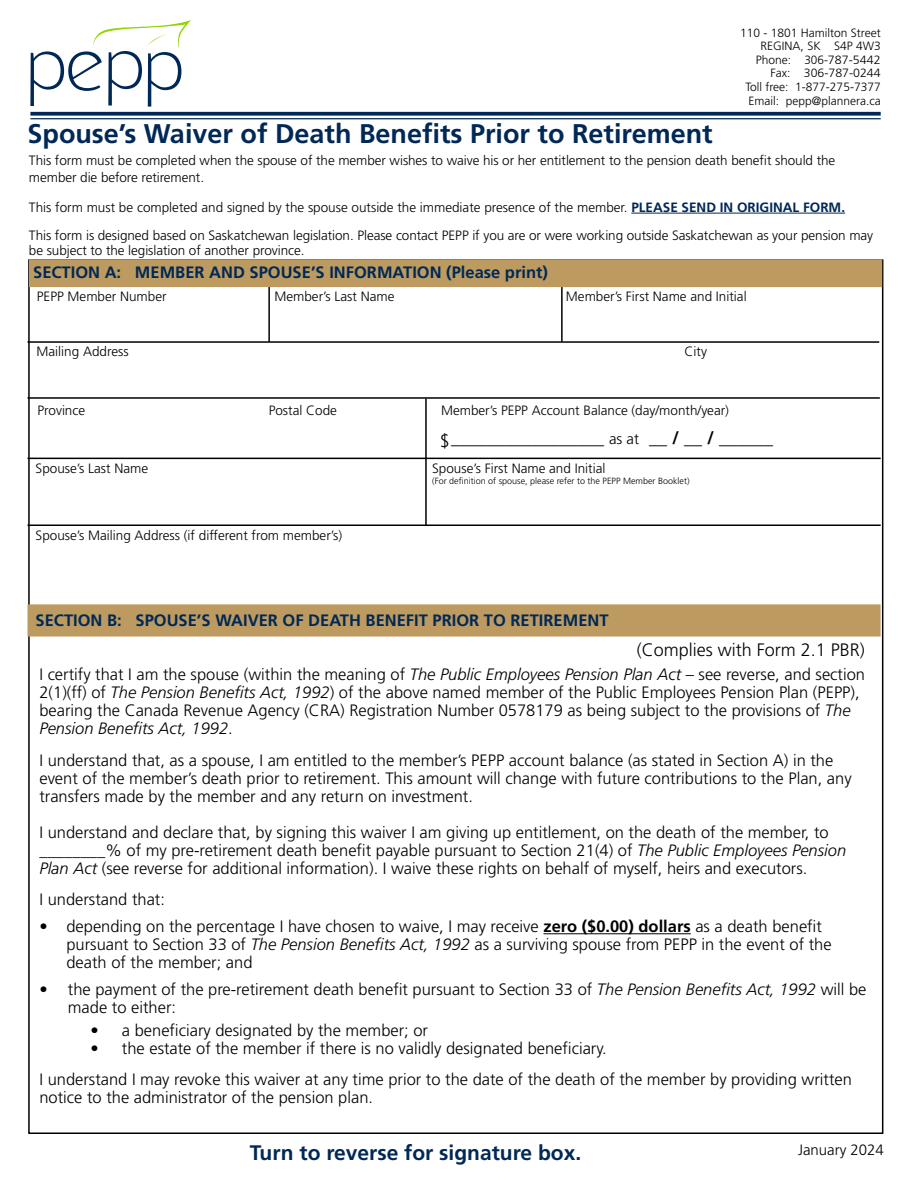
<style>
.page{position:relative;width:918px;height:1188px;background:#fff}
.page>*{position:absolute;margin:0;border:0;box-sizing:border-box;transform-origin:0 0}
.t1{font:700 27px "Frutiger LT Std";color:#002856}
.t2{font:700 21px "Frutiger LT Std";color:#002856}
.t3{font:700 18px "Frutiger LT Std";color:#000}
.t4{font:300 18px "Frutiger LT Std";color:#000}
.t5{font:300 16.5px/18px "Frutiger LT Std";color:#000}
.t6{font:700 16.5px "Frutiger LT Std";color:#002856}
.t7{font:300 15px "Frutiger LT Std";color:#000}
.t8{font:300 13.5px/16.5px "Frutiger LT Std";letter-spacing:-.005em;color:#000}
.t9{font:300 12px/13.6px "Frutiger LT Std";color:#000;text-align:right}
.t10{font:300 9px "Frutiger LT Std";color:#000}
.s1{font-weight:700;color:#002856}
.s2{font-weight:300}
.s3{font-weight:300;font-size:15px}
.s4{font-style:italic}
.s5{font-weight:700}
</style>
<div class="page">
<hr style="left:543px;top:933px;width:148px;height:1px;background:#000">
<hr style="left:561px;top:287px;width:2px;height:55px;background:#000">
<hr style="left:268px;top:287px;width:2px;height:55px;background:#000">
<hr style="left:27px;top:341px;width:852px;height:2px;background:#000">
<svg style="left:30px;top:112px;width:851px;height:4px;fill:#002856"></svg>
<hr style="left:30px;top:118px;width:851px;height:1px;background:#002856">
<hr style="left:27px;top:397px;width:853px;height:2px;background:#000">
<div style="left:30px;top:261px;width:851px;height:25px;background:#bc9a60"></div>
<div style="left:29px;top:259px;width:853px;height:28px;border:3px solid #bc9a60"></div>
<hr style="left:27px;top:458px;width:854px;height:1px;background:#000">
<hr style="left:27px;top:525px;width:854px;height:1px;background:#000">
<hr style="left:425px;top:399px;width:2px;height:126px;background:#000">
<div style="left:29px;top:606px;width:850px;height:29px;background:#bc9a60"></div>
<div style="left:27px;top:604px;width:854px;height:33px;border:3px solid #bc9a60"></div>
<hr style="left:631px;top:213px;width:214px;height:1px;background:#002856">
<svg style="left:30px;top:20px;width:161px;height:87px"></svg>
<h1 class="t1" style="left:27px;top:118px;width:687px">Spouse’s Waiver of Death Benefits Prior to Retirement</h1>
<p class="t9" style="left:740px;top:26px;width:142px">110 - 1801 Hamilton Street<br>REGINA, SK S4P 4W3<br>Phone: 306-787-5442<br>Fax: 306-787-0244<br>Toll free: 1-877-275-7377<br>Email: pepp@plannera.ca</p>
<p class="t8" style="left:29px;top:153px;width:808px">This form must be completed when the spouse of the member wishes to waive his or her entitlement to the pension death benefit should the member die before retirement.</p>
<p class="t8" style="left:29px;top:193px;width:846px;line-height:28.5px">This form must be completed and signed by the spouse outside the immediate presence of the member. <span class="s1">PLEASE SEND IN ORIGINAL FORM.<br></span>This form is designed based on Saskatchewan legislation. Please contact PEPP if you are or were working outside Saskatchewan as your pension may</p>
<p class="t8" style="left:29px;top:243px;width:277px">be subject to the legislation of another province.</p>
<p class="t6" style="left:33px;top:263px;width:516px">SECTION A: MEMBER AND SPOUSE’S INFORMATION (Please print)</p>
<p class="t8" style="left:37px;top:289px;width:131px">PEPP Member Number</p>
<p class="t8" style="left:274px;top:289px;width:122px">Member’s Last Name</p>
<p class="t8" style="left:566px;top:289px;width:182px">Member’s First Name and Initial</p>
<p class="t8" style="left:37px;top:343px;width:94px">Mailing Address</p>
<p class="t8" style="left:685px;top:343px;width:24px">City</p>
<p class="t8" style="left:38px;top:403px;width:49px">Province</p>
<p class="t8" style="left:269px;top:403px;width:70px">Postal Code</p>
<p class="t8" style="left:441px;top:402px;width:290px">Member’s PEPP Account Balance (day/month/year)</p>
<p class="t3" style="left:440px;top:427px;width:335px"><span class="s2">$</span>_________________ <span class="s3">as at</span> __ / __ / ______</p>
<p class="t8" style="left:36px;top:460px;width:114px">Spouse’s Last Name</p>
<p class="t8" style="left:432px;top:460px;width:175px">Spouse’s First Name and Initial</p>
<p class="t10" style="left:432px;top:475px;width:259px">(For definition of spouse, please refer to the PEPP Member Booklet)</p>
<p class="t8" style="left:36px;top:527px;width:308px">Spouse’s Mailing Address (if different from member’s)</p>
<p class="t6" style="left:36px;top:610px;width:575px">SECTION B: SPOUSE’S WAIVER OF DEATH BENEFIT PRIOR TO RETIREMENT</p>
<p class="t4" style="left:637px;top:639px;width:230px">(Complies with Form 2.1 PBR)</p>
<p class="t5" style="left:39px;top:666px;width:827px">I certify that I am the spouse (within the meaning of <span class="s4">The Public Employees Pension Plan Act</span> – see reverse, and section 2(1)(ff) of <span class="s4">The Pension Benefits Act, 1992</span>) of the above named member of the Public Employees Pension Plan (PEPP), bearing the Canada Revenue Agency (CRA) Registration Number 0578179 as being subject to the provisions of <span class="s4">The Pension Benefits Act, 1992</span>.</p>
<p class="t5" style="left:39px;top:751px;width:814px">I understand that, as a spouse, I am entitled to the member’s PEPP account balance (as stated in Section A) in the event of the member’s death prior to retirement. This amount will change with future contributions to the Plan, any transfers made by the member and any return on investment.</p>
<p class="t5" style="left:39px;top:823px;width:808px">I understand and declare that, by signing this waiver I am giving up entitlement, on the death of the member, to ________% of my pre-retirement death benefit payable pursuant to Section 21(4) of <span class="s4">The Public Employees Pension<br>Plan Act</span> (see reverse for additional information). I waive these rights on behalf of myself, heirs and executors.</p>
<p class="t5" style="left:39px;top:891px;width:127px">I understand that:</p>
<p class="t5" style="left:66px;top:918px;width:767px;text-indent:-27px">• depending on the percentage I have chosen to waive, I may receive <span class="s5">zero ($0.00) dollars</span> as a death benefit pursuant to Section 33 of <span class="s4">The Pension Benefits Act, 1992</span> as a surviving spouse from PEPP in the event of the death of the member; and</p>
<p class="t5" style="left:68px;top:981px;width:800px;text-indent:-28px">• the payment of the pre-retirement death benefit pursuant to Section 33 of <span class="s4">The Pension Benefits Act, 1992</span> will be made to either:</p>
<p class="t5" style="left:90px;top:1021px;width:339px">• a beneficiary designated by the member; or</p>
<p class="t5" style="left:39px;top:1032px;width:814px;line-height:31.5px;text-indent:51px">• the estate of the member if there is no validly designated beneficiary.<br>I understand I may revoke this waiver at any time prior to the date of the death of the member by providing written</p>
<p class="t5" style="left:39px;top:1089px;width:335px">notice to the administrator of the pension plan.</p>
<p class="t2" style="left:250px;top:1140px;width:333px">Turn to reverse for signature box.</p>
<p class="t7" style="left:798px;top:1142px;width:87px">January 2024</p>
</div>
